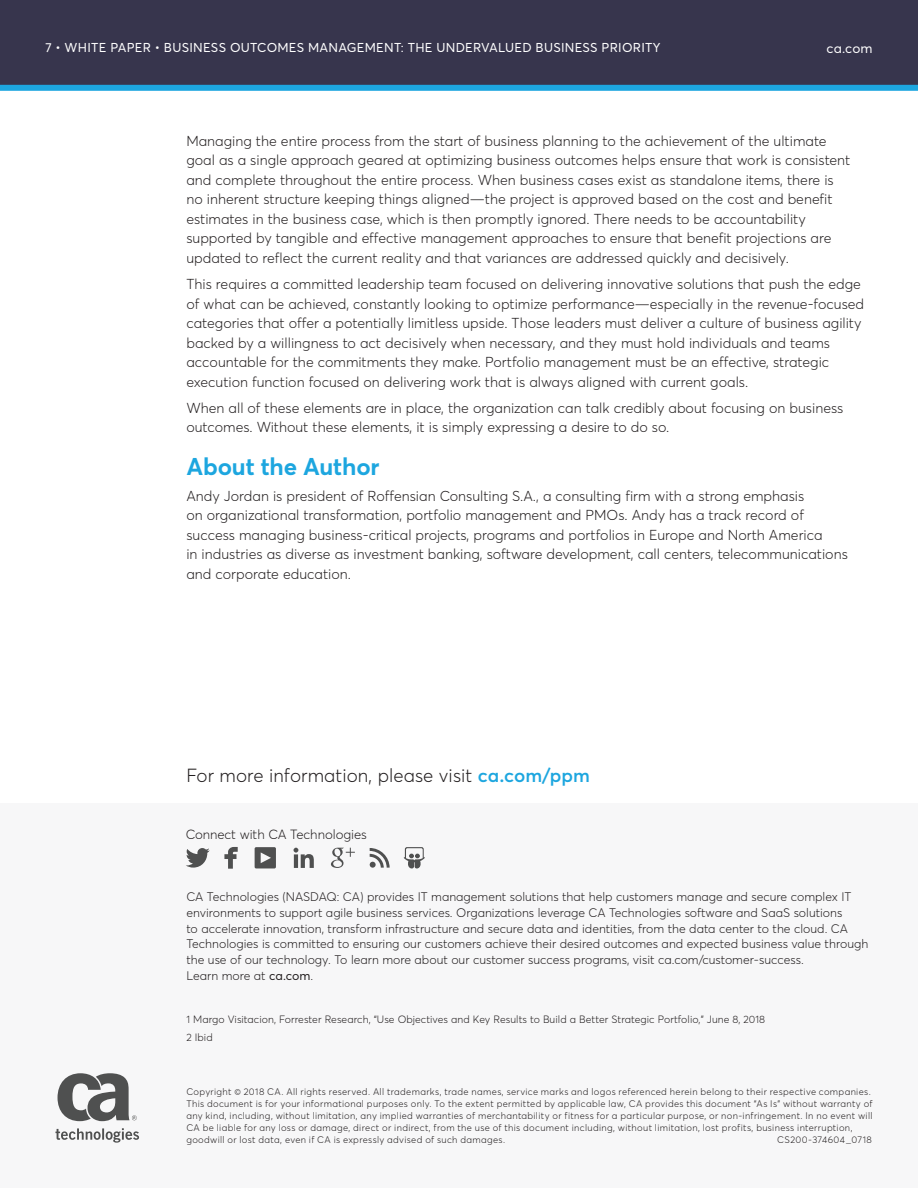
<style>
.page{position:relative;width:918px;height:1188px;background:#fff}
.page>*{position:absolute;margin:0;border:0;box-sizing:border-box;transform-origin:0 0}
.t1{font:700 24px "Averta";letter-spacing:-.005em;color:#1da6df}
.t2{font:300 18.75px "Averta";letter-spacing:.005em;color:#231f20}
.t3{font:300 14.25px/19.5px "Averta";color:#231f20}
.t4{font:13.5px "Averta";color:#fff}
.t5{font:300 13.2px "Averta";letter-spacing:-.005em;color:#231f20}
.t6{font:12.75px "Averta";letter-spacing:.02em;color:#fff}
.t7{font:300 12.3px/15.8px "Averta";color:#231f20}
.t8{font:300 10.5px/18px "Averta";letter-spacing:.005em;color:#231f20}
.t9{font:300 9.45px/12px "Averta";letter-spacing:.035em;color:#231f20}
.s1{font-weight:600;color:#1da6df}
.s2{font-weight:400}
</style>
<div class="page">
<div style="left:0;top:803px;width:918px;height:385px;background:#f7f7f8"></div>
<svg style="left:0;top:0;width:918px;height:91px;background:#353c56"></svg>
<svg style="left:186px;top:848px;width:24px;height:20px"></svg>
<svg style="left:224px;top:847px;width:14px;height:22px"></svg>
<svg style="left:255px;top:847px;width:21px;height:21px"></svg>
<svg style="left:294px;top:848px;width:20px;height:20px"></svg>
<svg style="left:331px;top:848px;width:24px;height:20px"></svg>
<svg style="left:370px;top:848px;width:20px;height:20px"></svg>
<svg style="left:404px;top:847px;width:21px;height:22px"></svg>
<svg style="left:55px;top:1128px;width:84px;height:15px"></svg>
<svg style="left:58px;top:1073px;width:79px;height:48px"></svg>
<p class="t6" style="left:45px;top:40px;width:617px">7 • WHITE PAPER • BUSINESS OUTCOMES MANAGEMENT: THE UNDERVALUED BUSINESS PRIORITY</p>
<p class="t4" style="left:827px;top:40px;width:48px">ca.com</p>
<p class="t3" style="left:186px;top:131px;width:666px">Managing the entire process from the start of business planning to the achievement of the ultimate goal as a single approach geared at optimizing business outcomes helps ensure that work is consistent and complete throughout the entire process. When business cases exist as standalone items, there is no inherent structure keeping things aligned—the project is approved based on the cost and benefit estimates in the business case, which is then promptly ignored. There needs to be accountability supported by tangible and effective management approaches to ensure that benefit projections are updated to reflect the current reality and that variances are addressed quickly and decisively.</p>
<p class="t3" style="left:186px;top:274px;width:679px">This requires a committed leadership team focused on delivering innovative solutions that push the edge of what can be achieved, constantly looking to optimize performance—especially in the revenue-focused categories that offer a potentially limitless upside. Those leaders must deliver a culture of business agility backed by a willingness to act decisively when necessary, and they must hold individuals and teams accountable for the commitments they make. Portfolio management must be an effective, strategic execution function focused on delivering work that is always aligned with current goals.</p>
<p class="t3" style="left:186px;top:398px;width:659px">When all of these elements are in place, the organization can talk credibly about focusing on business outcomes. Without these elements, it is simply expressing a desire to do so.</p>
<h1 class="t1" style="left:186px;top:451px;width:195px">About the Author</h1>
<p class="t3" style="left:186px;top:486px;width:663px">Andy Jordan is president of Roffensian Consulting S.A., a consulting firm with a strong emphasis<br>on organizational transformation, portfolio management and PMOs. Andy has a track record of success managing business-critical projects, programs and portfolios in Europe and North America<br>in industries as diverse as investment banking, software development, call centers, telecommunications and corporate education.</p>
<h2 class="t2" style="left:186px;top:764px;width:405px">For more information, please visit <span class="s1">ca.com/ppm</span></h2>
<p class="t5" style="left:186px;top:826px;width:183px">Connect with CA Technologies</p>
<p class="t7" style="left:186px;top:889px;width:683px">CA Technologies (NASDAQ: CA) provides IT management solutions that help customers manage and secure complex IT environments to support agile business services. Organizations leverage CA Technologies software and SaaS solutions<br>to accelerate innovation, transform infrastructure and secure data and identities, from the data center to the cloud. CA Technologies is committed to ensuring our customers achieve their desired outcomes and expected business value through the use of our technology. To learn more about our customer success programs, visit ca.com/customer-success.<br>Learn more at <span class="s2">ca.com</span>.</p>
<p class="t8" style="left:186px;top:1011px;width:580px">1 Margo Visitacion, Forrester Research, “Use Objectives and Key Results to Build a Better Strategic Portfolio,” June 8, 2018<br>2 Ibid</p>
<p class="t9" style="left:186px;top:1085px;width:688px">Copyright © 2018 CA. All rights reserved. All trademarks, trade names, service marks and logos referenced herein belong to their respective companies.<br>This document is for your informational purposes only. To the extent permitted by applicable law, CA provides this document “As Is” without warranty of any kind, including, without limitation, any implied warranties of merchantability or fitness for a particular purpose, or non-infringement. In no event will CA be liable for any loss or damage, direct or indirect, from the use of this document including, without limitation, lost profits, business interruption, goodwill or lost data, even if CA is expressly advised of such damages.</p>
<p class="t9" style="left:777px;top:1133px;width:96px">CS200-374604_0718</p>
</div>
